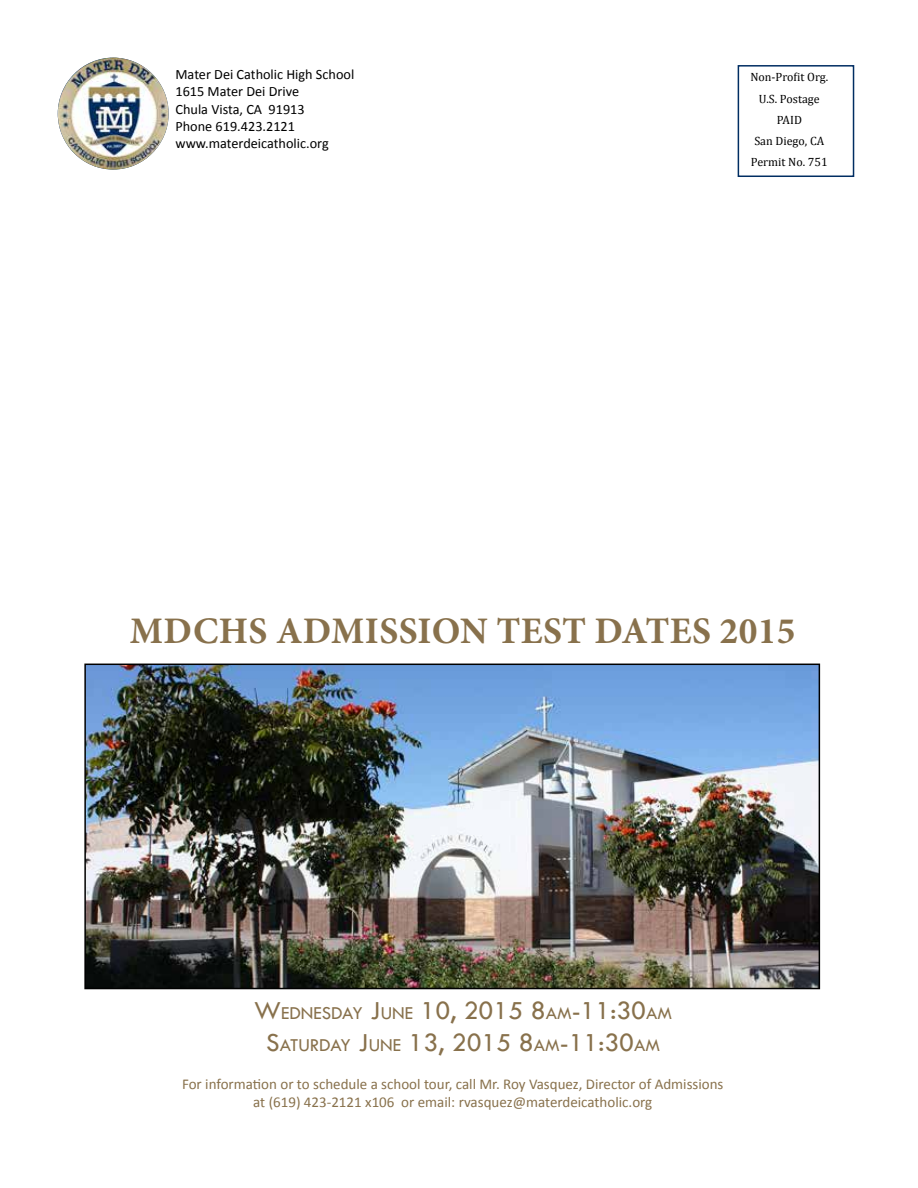
<style>
.page{position:relative;width:918px;height:1188px;background:#fff}
.page>*{position:absolute;margin:0;border:0;box-sizing:border-box;transform-origin:0 0}
.t1{font:700 37.5px "Minion Pro";letter-spacing:.01em;color:#88714c}
.t2{font:27px/32.4px "Tw Cen";color:#88714c;text-align:center}
.t3{font:15px/18px "Calibri";color:#88714c;text-align:center}
.t4{font:14.25px/17.1px "Calibri";color:#000}
.t5{font:12px/21.1px "Cambria";color:#000;text-align:center}
.s1{font-size:18.9px}
</style>
<div class="page">
<div style="left:738px;top:65px;width:116px;height:112px;border:2px solid #002d62"></div>
<img style="left:58px;top:58px;width:111px;height:112px">
<img style="left:87px;top:667px;width:730px;height:319px">
<div style="left:84px;top:664px;width:736px;height:325px;border:2px solid #000"></div>
<p class="t4" style="left:175px;top:66px;width:180px">Mater Dei Catholic High School<br>1615 Mater Dei Drive<br>Chula Vista, CA 91913<br>Phone 619.423.2121 www.materdeicatholic.org</p>
<p class="t5" style="left:750px;top:67px;width:79px">Non-Profit Org.<br>U.S. Postage<br>PAID<br>San Diego, CA<br>Permit No. 751</p>
<h1 class="t1" style="left:130px;top:604px;width:667px">MDCHS ADMISSION TEST DATES 2015</h1>
<h2 class="t2" style="left:254px;top:994px;width:419px">W<span class="s1">EDNESDAY</span> J<span class="s1">UNE</span> 10, 2015 8<span class="s1">AM</span>-11:30<span class="s1">AM<br></span>S<span class="s1">ATURDAY</span> J<span class="s1">UNE</span> 13, 2015 8<span class="s1">AM</span>-11:30<span class="s1">AM</span></h2>
<p class="t3" style="left:182px;top:1075px;width:543px">For information or to schedule a school tour, call Mr. Roy Vasquez, Director of Admissions at (619) 423-2121 x106 or email: rvasquez@materdeicatholic.org</p>
</div>
